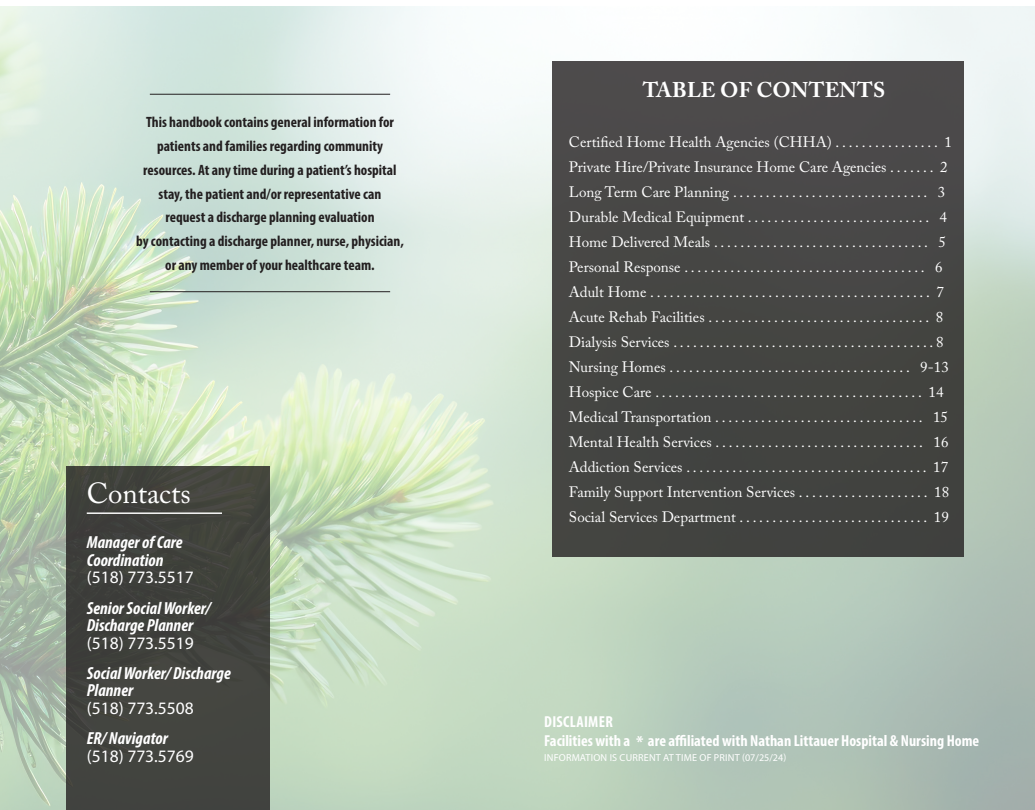
<style>
.page{position:relative;width:1035px;height:810px;background:#fff}
.page>*{position:absolute;margin:0;border:0;box-sizing:border-box;transform-origin:0 0}
.t1{font:28.88px "Adobe Caslon Pro";color:#fff}
.t2{font:700 21.25px "Adobe Caslon Pro";letter-spacing:.015em;color:#fff}
.t3{font:italic 700 condensed 17.5px/17.5px "Myriad Pro";color:#fff}
.t4{font:17.5px "Myriad Pro";color:#fff}
.t5{font:700 16.25px "Myriad Pro";color:#fff}
.t6{font:700 condensed 16px "Myriad Pro";color:#fff}
.t7{font:700 condensed 16px "Myriad Pro";letter-spacing:.02em;color:#fff}
.t8{font:15px "Adobe Caslon Pro";color:#fff}
.t9{font:700 condensed 15px "Myriad Pro";color:#231f20}
.t10{font:10.12px "Myriad Pro";letter-spacing:.02em;color:#fff}
</style>
<div class="page">
<img style="left:0;top:7px;width:1035px;height:803px">
<div style="left:553px;top:61px;width:411px;height:496px;background:#454643"></div>
<hr style="left:150px;top:291px;width:240px;height:1px;background:#231f20">
<hr style="left:150px;top:94px;width:240px;height:1px;background:#231f20">
<div style="left:67px;top:467px;width:203px;height:343px;background:#41433e"></div>
<hr style="left:87px;top:512px;width:135px;height:2px;background:#fff">
<p class="t9" style="left:146px;top:113px;width:249px">This handbook contains general information for</p>
<p class="t9" style="left:157px;top:137px;width:227px">patients and families regarding community</p>
<p class="t9" style="left:143px;top:160px;width:255px">resources. At any time during a patient’s hospital</p>
<p class="t9" style="left:159px;top:184px;width:224px">stay, the patient and/or representative can</p>
<p class="t9" style="left:165px;top:208px;width:211px">request a discharge planning evaluation</p>
<p class="t9" style="left:136px;top:232px;width:269px">by contacting a discharge planner, nurse, physician,</p>
<p class="t9" style="left:165px;top:255px;width:211px">or any member of your healthcare team.</p>
<p class="t1" style="left:87px;top:476px;width:105px">Contacts</p>
<p class="t3" style="left:87px;top:533px;width:97px">Manager of Care<br>Coordination</p>
<p class="t4" style="left:87px;top:567px;width:109px">(518) 773.5517</p>
<p class="t3" style="left:87px;top:599px;width:126px">Senior Social Worker/<br>Discharge Planner</p>
<p class="t4" style="left:87px;top:632px;width:109px">(518) 773.5519</p>
<p class="t3" style="left:87px;top:664px;width:145px">Social Worker/ Discharge<br>Planner</p>
<p class="t4" style="left:87px;top:697px;width:109px">(518) 773.5508</p>
<p class="t3" style="left:87px;top:729px;width:83px">ER/ Navigator</p>
<p class="t4" style="left:87px;top:745px;width:109px">(518) 773.5769</p>
<p class="t2" style="left:643px;top:77px;width:244px">TABLE OF CONTENTS</p>
<p class="t8" style="left:569px;top:133px;width:385px">Certified Home Health Agencies (CHHA) . . . . . . . . . . . . . . . . 1</p>
<p class="t8" style="left:569px;top:158px;width:380px">Private Hire/Private Insurance Home Care Agencies . . . . . . . 2</p>
<p class="t8" style="left:569px;top:183px;width:378px">Long Term Care Planning . . . . . . . . . . . . . . . . . . . . . . . . . . . . . . 3</p>
<p class="t8" style="left:569px;top:208px;width:380px">Durable Medical Equipment . . . . . . . . . . . . . . . . . . . . . . . . . . . . 4</p>
<p class="t8" style="left:569px;top:233px;width:379px">Home Delivered Meals . . . . . . . . . . . . . . . . . . . . . . . . . . . . . . . . . 5</p>
<p class="t8" style="left:569px;top:258px;width:375px">Personal Response . . . . . . . . . . . . . . . . . . . . . . . . . . . . . . . . . . . . . 6</p>
<p class="t8" style="left:569px;top:283px;width:377px">Adult Home . . . . . . . . . . . . . . . . . . . . . . . . . . . . . . . . . . . . . . . . . . . 7</p>
<p class="t8" style="left:569px;top:308px;width:376px">Acute Rehab Facilities . . . . . . . . . . . . . . . . . . . . . . . . . . . . . . . . . . 8</p>
<p class="t8" style="left:569px;top:333px;width:376px">Dialysis Services . . . . . . . . . . . . . . . . . . . . . . . . . . . . . . . . . . . . . . . . 8</p>
<p class="t8" style="left:569px;top:358px;width:381px">Nursing Homes . . . . . . . . . . . . . . . . . . . . . . . . . . . . . . . . . . . . . 9-13</p>
<p class="t8" style="left:569px;top:383px;width:376px">Hospice Care . . . . . . . . . . . . . . . . . . . . . . . . . . . . . . . . . . . . . . . . . 14</p>
<p class="t8" style="left:569px;top:408px;width:381px">Medical Transportation . . . . . . . . . . . . . . . . . . . . . . . . . . . . . . . . 15</p>
<p class="t8" style="left:569px;top:433px;width:381px">Mental Health Services . . . . . . . . . . . . . . . . . . . . . . . . . . . . . . . . 16</p>
<p class="t8" style="left:569px;top:458px;width:381px">Addiction Services . . . . . . . . . . . . . . . . . . . . . . . . . . . . . . . . . . . . . 17</p>
<p class="t8" style="left:569px;top:483px;width:382px">Family Support Intervention Services . . . . . . . . . . . . . . . . . . . . 18</p>
<p class="t8" style="left:569px;top:508px;width:382px">Social Services Department . . . . . . . . . . . . . . . . . . . . . . . . . . . . . 19</p>
<p class="t7" style="left:544px;top:711px;width:70px">DISCLAIMER</p>
<p class="t6" style="left:544px;top:730px;width:437px">Facilities with a are affiliated with Nathan Littauer Hospital &amp; Nursing Home</p>
<p class="t5" style="left:636px;top:731px;width:9px">*</p>
<p class="t10" style="left:544px;top:751px;width:244px">INFORMATION IS CURRENT AT TIME OF PRINT (07/25/24)</p>
</div>
